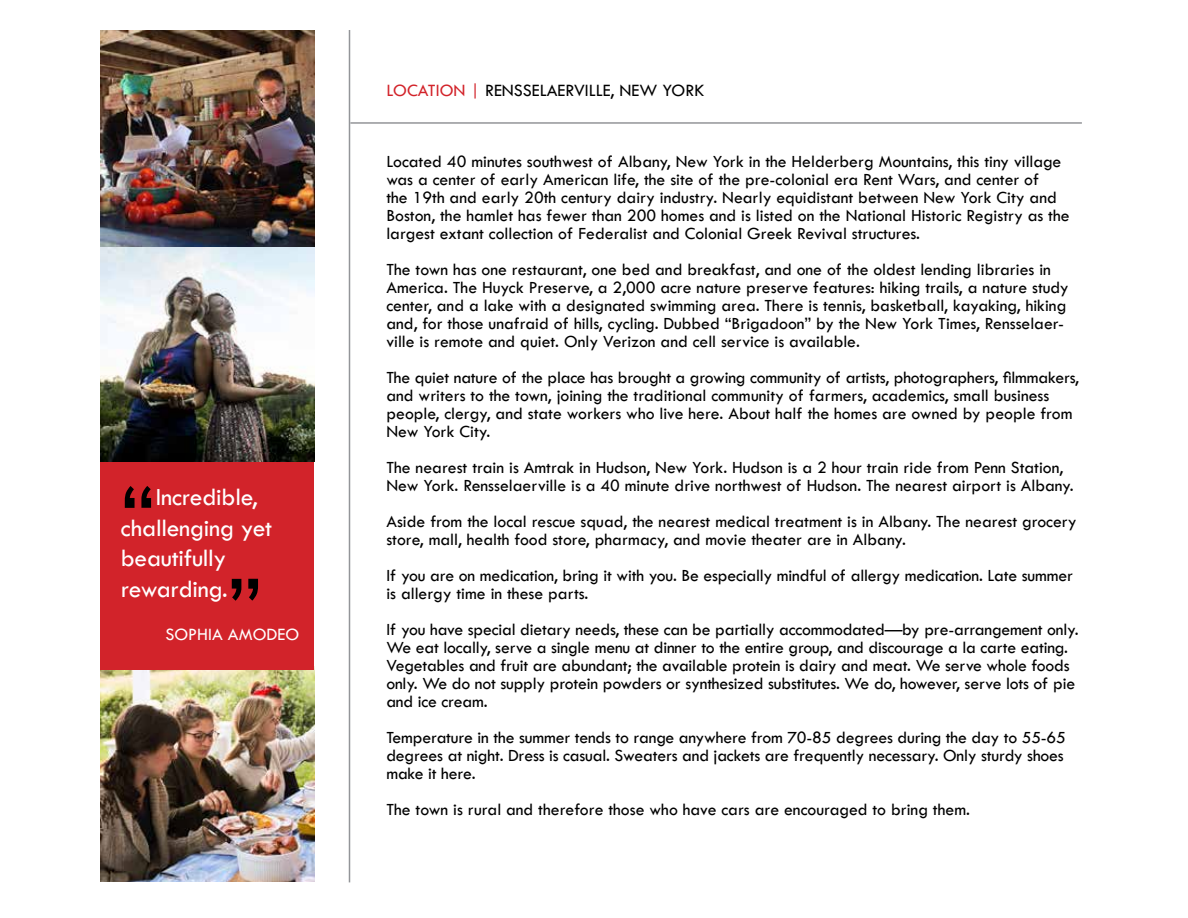
<style>
.page{position:relative;width:1188px;height:918px;background:#fff}
.page>*{position:absolute;margin:0;border:0;box-sizing:border-box;transform-origin:0 0}
.t1{font:88.5px "Tw Cen";color:#000}
.t2{font:25.5px/30.6px "Tw Cen";letter-spacing:-.01em;color:#fff}
.t3{font:18px "Tw Cen";color:#000}
.t4{font:18px "Tw Cen";color:#fff}
.t5{font:17.7px/18px "Tw Cen";color:#000}
.s1{color:#d2232a}
</style>
<div class="page">
<hr style="left:349px;top:30px;width:1px;height:852px;background:#939598">
<hr style="left:350px;top:122px;width:732px;height:2px;background:#939598">
<img style="left:101px;top:30px;width:214px;height:432px">
<img style="left:101px;top:670px;width:213px;height:212px">
<div style="left:101px;top:462px;width:213px;height:208px;background:#d2232a"></div>
<h1 class="t1" style="left:121px;top:461px;width:36px">“</h1>
<h2 class="t2" style="left:121px;top:482px;width:153px;text-indent:35px">Incredible, challenging yet beautifully rewarding.</h2>
<p class="t4" style="left:165px;top:624px;width:20px">Sophia</p>
<p class="t4" style="left:228px;top:624px;width:24px">Amodeo</p>
<h1 class="t1" style="left:262px;top:625px;width:36px;rotate:-180deg">“</h1>
<p class="t3" style="left:386px;top:80px;width:117px"><span class="s1">LOCATION |</span> Rensselaerville</p>
<p class="t3" style="left:611px;top:80px;width:73px">, New York</p>
<p class="t5" style="left:386px;top:152px;width:685px">Located 40 minutes southwest of Albany, New York in the Helderberg Mountains, this tiny village was a center of early American life, the site of the pre-colonial era Rent Wars, and center of<br>the 19th and early 20th century dairy industry. Nearly equidistant between New York City and Boston, the hamlet has fewer than 200 homes and is listed on the National Historic Registry as the largest extant collection of Federalist and Colonial Greek Revival structures.</p>
<p class="t5" style="left:386px;top:260px;width:684px">The town has one restaurant, one bed and breakfast, and one of the oldest lending libraries in America. The Huyck Preserve, a 2,000 acre nature preserve features: hiking trails, a nature study center, and a lake with a designated swimming area. There is tennis, basketball, kayaking, hiking and, for those unafraid of hills, cycling. Dubbed “Brigadoon” by the New York Times, Rensselaer&shy;ville is remote and quiet. Only Verizon and cell service is available.</p>
<p class="t5" style="left:386px;top:368px;width:694px">The quiet nature of the place has brought a growing community of artists, photographers, filmmakers, and writers to the town, joining the traditional community of farmers, academics, small business people, clergy, and state workers who live here. About half the homes are owned by people from New York City.</p>
<p class="t5" style="left:386px;top:458px;width:689px">The nearest train is Amtrak in Hudson, New York. Hudson is a 2 hour train ride from Penn Station,<br>New York. Rensselaerville is a 40 minute drive northwest of Hudson. The nearest airport is Albany.</p>
<p class="t5" style="left:386px;top:512px;width:692px">Aside from the local rescue squad, the nearest medical treatment is in Albany. The nearest grocery store, mall, health food store, pharmacy, and movie theater are in Albany.</p>
<p class="t5" style="left:386px;top:566px;width:688px">If you are on medication, bring it with you. Be especially mindful of allergy medication. Late summer is allergy time in these parts.</p>
<p class="t5" style="left:386px;top:620px;width:694px">If you have special dietary needs, these can be partially accommodated—by pre-arrangement only.<br>We eat locally, serve a single menu at dinner to the entire group, and discourage a la carte eating.<br>Vegetables and fruit are abundant; the available protein is dairy and meat. We serve whole foods only. We do not supply protein powders or synthesized substitutes. We do, however, serve lots of pie and ice cream.</p>
<p class="t5" style="left:386px;top:728px;width:681px">Temperature in the summer tends to range anywhere from 70-85 degrees during the day to 55-65 degrees at night. Dress is casual. Sweaters and jackets are frequently necessary. Only sturdy shoes make it here.</p>
<p class="t5" style="left:386px;top:800px;width:585px">The town is rural and therefore those who have cars are encouraged to bring them.</p>
</div>
